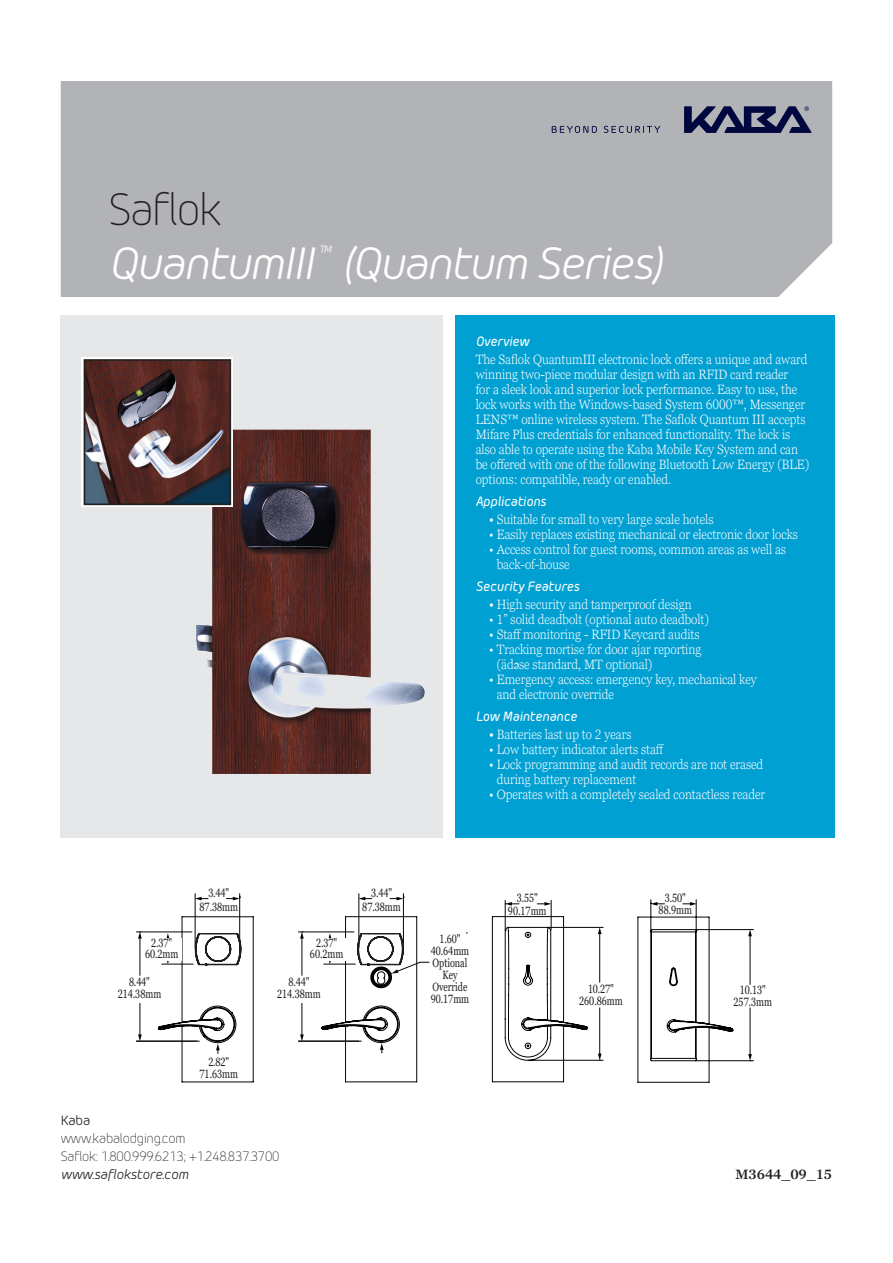
<style>
.page{position:relative;width:893px;height:1263px;background:#fff}
.page>*{position:absolute;margin:0;border:0;box-sizing:border-box;transform-origin:0 0}
._01_Brochure_title_3{font:italic 45px/54px "Morebi Rounded";letter-spacing:-.03em;color:#fff}
.t1{font:300 13.5px/15px "Georgia Pro";color:#fff;scale:.9 1}
._10_Address_9pt_Regu{font:300 13.5px "Morebi Rounded";letter-spacing:-.01em;color:#231f20}
.t2{font:italic 500 13.5px "Morebi Rounded";color:#fff;scale:.9 1}
._10_Address_9pt_Regu-2{font:italic 13.5px "Morebi Rounded";letter-spacing:-.01em;color:#231f20}
._10_Address_9pt_Regu-3{font:600 13.5px "Georgia Pro";letter-spacing:-.01em;color:#231f20}
._10_Address_9pt_Regu-4{font:13.5px "Morebi Rounded";color:#231f20}
._09_Graphic_8_12pt{font:12px/12px "Georgia Pro";color:#231f20;text-align:center;scale:.75 1}
._01_Brochure_title_3-2{font:italic 10.5px "Morebi Rounded";color:#fff}
.s1{font-weight:300;font-style:normal;color:#231f20}
.s2{font-weight:400}
.s3{font-family:"Times New Roman";font-weight:400}
</style>
<div class="page">
<div style="left:61px;top:81px;width:771px;height:216px;background:#b2b3b7"></div>
<div style="left:61px;top:315px;width:382px;height:522px;background:#e6e7e9"></div>
<img style="left:196px;top:430px;width:229px;height:344px">
<svg style="left:81px;top:357px;width:152px;height:150px"></svg>
<img style="left:87px;top:362px;width:141px;height:140px">
<div style="left:84px;top:359px;width:147px;height:146px;border:2px solid #231f20"></div>
<div style="left:455px;top:315px;width:380px;height:522px;background:#00a0d3"></div>
<svg style="left:505px;top:899px;width:249px;height:163px"></svg>
<svg style="left:421px;top:916px;width:330px;height:166px"></svg>
<hr style="left:359px;top:894px;width:1px;height:54px;background:#040503">
<hr style="left:403px;top:894px;width:1px;height:54px;background:#040503">
<hr style="left:136px;top:931px;width:56px;height:1px;background:#040503">
<hr style="left:140px;top:998px;width:1px;height:38px;background:#040503">
<svg style="left:138px;top:1034px;width:4px;height:7px"></svg>
<hr style="left:140px;top:937px;width:1px;height:38px;background:#040503">
<svg style="left:138px;top:931px;width:4px;height:7px"></svg>
<hr style="left:136px;top:1041px;width:61px;height:1px;background:#040503">
<svg style="left:683px;top:902px;width:14px;height:4px"></svg>
<svg style="left:651px;top:902px;width:13px;height:4px"></svg>
<svg style="left:358px;top:897px;width:14px;height:3px"></svg>
<svg style="left:390px;top:897px;width:14px;height:3px"></svg>
<hr style="left:195px;top:894px;width:1px;height:54px;background:#040503">
<hr style="left:239px;top:894px;width:1px;height:54px;background:#040503">
<svg style="left:195px;top:897px;width:13px;height:3px"></svg>
<svg style="left:226px;top:897px;width:15px;height:3px"></svg>
<svg style="left:158px;top:916px;width:263px;height:166px"></svg>
<div style="left:142px;top:938px;width:39px;height:23px;background:#fff"></div>
<div style="left:307px;top:938px;width:39px;height:23px;background:#fff"></div>
<div style="left:112px;top:977px;width:55px;height:25px;background:#fff"></div>
<div style="left:271px;top:977px;width:56px;height:25px;background:#fff"></div>
<svg style="left:684px;top:106px;width:128px;height:27px;background:#484d6f"></svg>
<svg style="left:552px;top:126px;width:108px;height:7px"></svg>
<p class="_01_Brochure_title_3" style="left:109px;top:179px;width:207px"><span class="s1">Saflok<br></span>QuantumIII</p>
<p class="_01_Brochure_title_3-2" style="left:319px;top:242px;width:14px">TM</p>
<p class="_01_Brochure_title_3" style="left:341px;top:233px;width:323px">(Quantum Series)</p>
<p class="_09_Graphic_8_12pt" style="left:151px;top:938px;width:29px">2.37"</p>
<p class="_09_Graphic_8_12pt" style="left:145px;top:948px;width:46px">60.2mm</p>
<p class="_09_Graphic_8_12pt" style="left:129px;top:977px;width:29px">8.44"</p>
<p class="_09_Graphic_8_12pt" style="left:118px;top:989px;width:60px">214.38mm</p>
<p class="_09_Graphic_8_12pt" style="left:208px;top:887px;width:29px">3.44"</p>
<p class="_09_Graphic_8_12pt" style="left:200px;top:901px;width:53px">87.38mm</p>
<p class="_09_Graphic_8_12pt" style="left:208px;top:1056px;width:29px">2.82"</p>
<p class="_09_Graphic_8_12pt" style="left:200px;top:1068px;width:53px">71.63mm</p>
<p class="t2" style="left:476px;top:331px;width:61px">Overview</p>
<p class="t1" style="left:476px;top:352px;width:372px">The Saflok QuantumIII electronic lock offers a unique and award winning two-piece modular design with an RFID card reader<br>for a sleek look and superior lock performance. Easy to use, the lock works with the Windows-based System 6000™, Messenger LENS™ online wireless system. The Saflok Quantum III accepts Mifare Plus credentials for enhanced functionality. The lock is also able to operate using the Kaba Mobile Key System and can be offered with one of the following Bluetooth Low Energy (BLE) options: compatible, ready or enabled.</p>
<p class="t2" style="left:476px;top:491px;width:80px">Applications</p>
<p class="t1" style="left:489px;top:512px;width:251px"><span class="s2">•</span> Suitable for small to very large scale hotels</p>
<p class="t1" style="left:489px;top:527px;width:345px">• Easily replaces existing mechanical or electronic door locks</p>
<p class="t1" style="left:497px;top:542px;width:323px;text-indent:-7px">• Access control for guest rooms, common areas as well as back-of-house</p>
<p class="t2" style="left:476px;top:576px;width:117px">Security Features</p>
<p class="t1" style="left:489px;top:597px;width:227px"><span class="s2">•</span> High security and tamperproof design</p>
<p class="t1" style="left:489px;top:612px;width:246px">• 1” solid deadbolt (optional auto deadbolt)</p>
<p class="t1" style="left:489px;top:627px;width:235px">• Staff monitoring - RFID Keycard audits</p>
<p class="t1" style="left:497px;top:642px;width:229px;text-indent:-7px">• Tracking mortise for door ajar reporting (äd<span class="s3">ə</span>se standard, MT optional)</p>
<p class="t1" style="left:497px;top:672px;width:291px;text-indent:-7px">• Emergency access: emergency key, mechanical key and electronic override</p>
<p class="t2" style="left:476px;top:706px;width:114px">Low Maintenance</p>
<p class="t1" style="left:489px;top:727px;width:160px"><span class="s2">•</span> Batteries last up to 2 years</p>
<p class="t1" style="left:489px;top:742px;width:196px">• Low battery indicator alerts staff</p>
<p class="t1" style="left:497px;top:757px;width:298px;text-indent:-7px">• Lock programming and audit records are not erased during battery replacement</p>
<p class="t1" style="left:489px;top:787px;width:308px">• Operates with a completely sealed contactless reader</p>
<p class="_09_Graphic_8_12pt" style="left:316px;top:938px;width:29px">2.37"</p>
<p class="_09_Graphic_8_12pt" style="left:310px;top:948px;width:46px">60.2mm</p>
<p class="_09_Graphic_8_12pt" style="left:288px;top:977px;width:29px">8.44"</p>
<p class="_09_Graphic_8_12pt" style="left:277px;top:989px;width:60px">214.38mm</p>
<p class="_09_Graphic_8_12pt" style="left:371px;top:887px;width:29px">3.44"</p>
<p class="_09_Graphic_8_12pt" style="left:362px;top:901px;width:53px">87.38mm</p>
<p class="_09_Graphic_8_12pt" style="left:439px;top:933px;width:29px">1.60"</p>
<p class="_09_Graphic_8_12pt" style="left:431px;top:945px;width:53px">40.64mm</p>
<p class="_09_Graphic_8_12pt" style="left:432px;top:957px;width:48px">Optional<br>Key</p>
<p class="_09_Graphic_8_12pt" style="left:432px;top:981px;width:48px">Override</p>
<p class="_09_Graphic_8_12pt" style="left:431px;top:993px;width:53px">90.17mm</p>
<p class="_09_Graphic_8_12pt" style="left:517px;top:892px;width:29px">3.55"</p>
<p class="_09_Graphic_8_12pt" style="left:508px;top:905px;width:53px">90.17mm</p>
<p class="_09_Graphic_8_12pt" style="left:588px;top:983px;width:36px">10.27"</p>
<p class="_09_Graphic_8_12pt" style="left:579px;top:995px;width:60px">260.86mm</p>
<p class="_09_Graphic_8_12pt" style="left:665px;top:892px;width:29px">3.50"</p>
<p class="_09_Graphic_8_12pt" style="left:659px;top:904px;width:46px">88.9mm</p>
<p class="_09_Graphic_8_12pt" style="left:740px;top:985px;width:36px">10.13"</p>
<p class="_09_Graphic_8_12pt" style="left:733px;top:997px;width:53px">257.3mm</p>
<p class="_10_Address_9pt_Regu-4" style="left:61px;top:1111px;width:31px">Kaba</p>
<p class="_10_Address_9pt_Regu" style="left:61px;top:1129px;width:126px">www.kabalodging.com</p>
<p class="_10_Address_9pt_Regu" style="left:61px;top:1147px;width:220px">Saflok: 1.800.999.6213; +1.248.837.3700</p>
<p class="_10_Address_9pt_Regu-2" style="left:61px;top:1165px;width:129px">www.saflokstore.com</p>
<p class="_10_Address_9pt_Regu-3" style="left:736px;top:1167px;width:98px">M3644_09_15</p>
</div>
